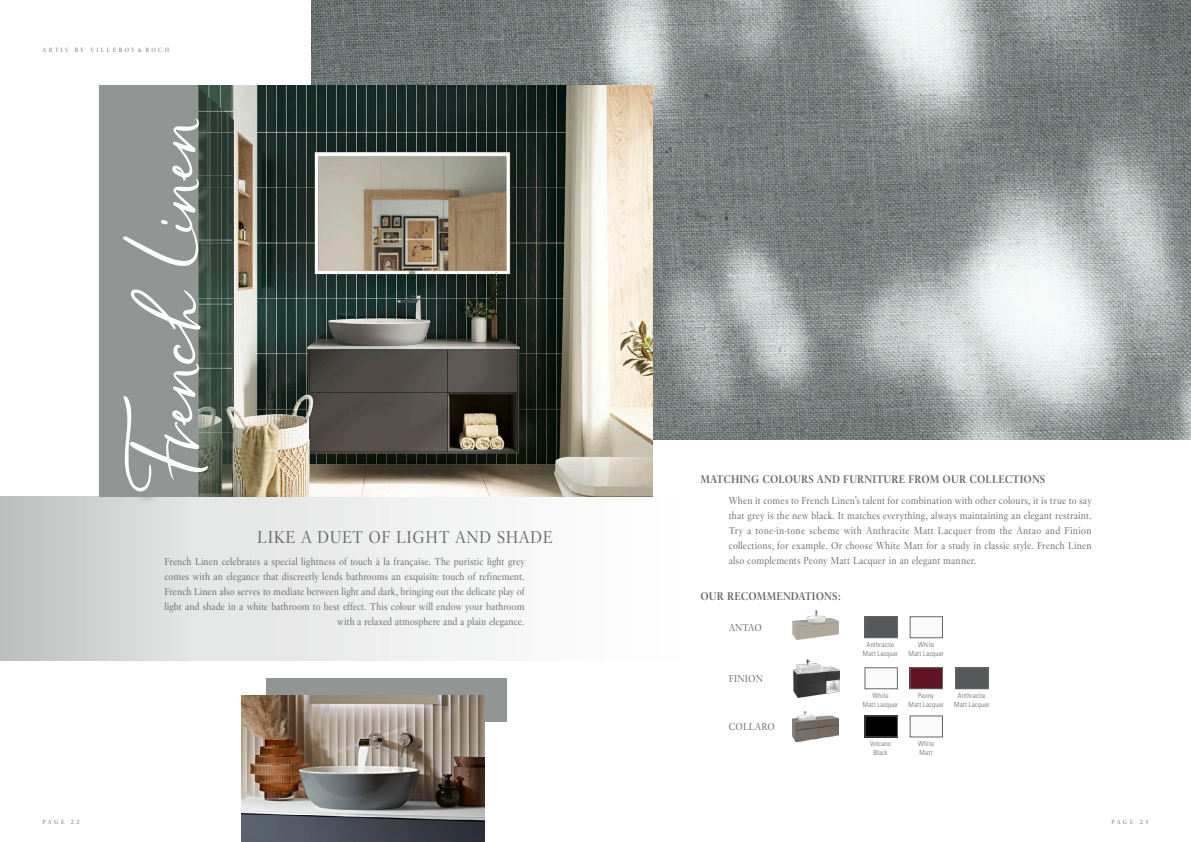
<style>
.page{position:relative;width:1191px;height:842px;background:#fff}
.page>*{position:absolute;margin:0;border:0;box-sizing:border-box;transform-origin:0 0}
.t1{font:75px "Pringleand Tweed VB";color:#fff}
.t2{font:17px "Villeroy Boch";letter-spacing:.03em;color:#66686b}
.t3{font:700 11px "Villeroy Boch";letter-spacing:.01em;color:#66686b}
.t4{font:10px/15px "Villeroy Boch";color:#66686b;text-align:justify}
.t5{font:300 condensed 7px/8.4px "Univers LT Pro";letter-spacing:.02em;color:#66686b;text-align:center}
.t6{font:6px "Villeroy Boch";letter-spacing:.4em;color:#66686b}
</style>
<div class="page">
<div style="left:153px;top:496px;width:530px;height:164px;background:#f2f3f3"></div>
<div style="left:0;top:496px;width:193px;height:164px;background:linear-gradient(to right,#bbbebd,#e5e6e6)"></div>
<img style="left:792px;top:610px;width:46px;height:29px">
<img style="left:793px;top:660px;width:46px;height:37px">
<img style="left:793px;top:711px;width:46px;height:30px">
<div style="left:865px;top:668px;width:32px;height:21px;border:1px solid #66686b"></div>
<img style="left:867px;top:718px;width:28px;height:17px">
<div style="left:865px;top:716px;width:32px;height:21px;border:1px solid #66686b"></div>
<img style="left:912px;top:670px;width:28px;height:17px">
<div style="left:910px;top:668px;width:32px;height:21px;border:1px solid #66686b"></div>
<img style="left:867px;top:619px;width:28px;height:17px">
<div style="left:865px;top:617px;width:32px;height:21px;border:1px solid #66686b"></div>
<div style="left:910px;top:617px;width:32px;height:21px;border:1px solid #66686b"></div>
<img style="left:957px;top:670px;width:29px;height:17px">
<div style="left:955px;top:668px;width:33px;height:21px;border:1px solid #66686b"></div>
<div style="left:99px;top:85px;width:99px;height:411px;background:#919694"></div>
<img style="left:312px;top:0;width:879px;height:439px">
<img style="left:198px;top:85px;width:454px;height:411px">
<div style="left:266px;top:678px;width:241px;height:44px;background:#919694"></div>
<img style="left:242px;top:695px;width:242px;height:147px">
<div style="left:125px;top:121px;width:95px;height:383px;background:#919694;opacity:.64"></div>
<p class="t6" style="left:43px;top:46px;width:128px">ARTIS BY VILLEROY&amp;BOCH</p>
<h1 class="t1" style="left:126px;top:483px;width:369px;rotate:-90deg">French Linen</h1>
<h2 class="t2" style="left:257px;top:527px;width:297px">LIKE A DUET OF LIGHT AND SHADE</h2>
<p class="t4" style="left:164px;top:554px;width:362px;text-align:right">French Linen celebrates a special lightness of touch à la française. The puristic light grey comes with an elegance that discreetly lends bathrooms an exquisite touch of refinement.<br>French Linen also serves to mediate between light and dark, bringing out the delicate play of light and shade in a white bathroom to best effect. This colour will endow your bathroom with a relaxed atmosphere and a plain elegance.</p>
<p class="t3" style="left:700px;top:472px;width:346px">MATCHING COLOURS AND FURNITURE FROM OUR COLLECTIONS</p>
<p class="t4" style="left:729px;top:493px;width:364px">When it comes to French Linen’s talent for combination with other colours, it is true to say that grey is the new black. It matches everything, always maintaining an elegant restraint.<br>Try a tone-in-tone scheme with Anthracite Matt Lacquer from the Antao and Finion collections, for example. Or choose White Matt for a study in classic style. French Linen also complements Peony Matt Lacquer in an elegant manner.</p>
<p class="t3" style="left:700px;top:589px;width:141px">OUR RECOMMENDATIONS:</p>
<p class="t4" style="left:729px;top:620px;width:35px">ANTAO</p>
<p class="t4" style="left:729px;top:671px;width:36px">FINION</p>
<p class="t4" style="left:729px;top:719px;width:48px">COLLARO</p>
<p class="t5" style="left:862px;top:640px;width:37px">Anthracite<br>Matt Lacquer</p>
<p class="t5" style="left:862px;top:691px;width:37px">White<br>Matt Lacquer</p>
<p class="t5" style="left:908px;top:640px;width:37px">White<br>Matt Lacquer</p>
<p class="t5" style="left:908px;top:691px;width:37px">Peony<br>Matt Lacquer</p>
<p class="t5" style="left:954px;top:691px;width:37px">Anthracite<br>Matt Lacquer</p>
<p class="t5" style="left:870px;top:739px;width:22px">Volcano<br>Black</p>
<p class="t5" style="left:918px;top:739px;width:18px;text-align:left">White<br>Matt</p>
<p class="t6" style="left:43px;top:818px;width:39px">PAGE 22</p>
<p class="t6" style="left:1111px;top:818px;width:39px">PAGE 23</p>
</div>
